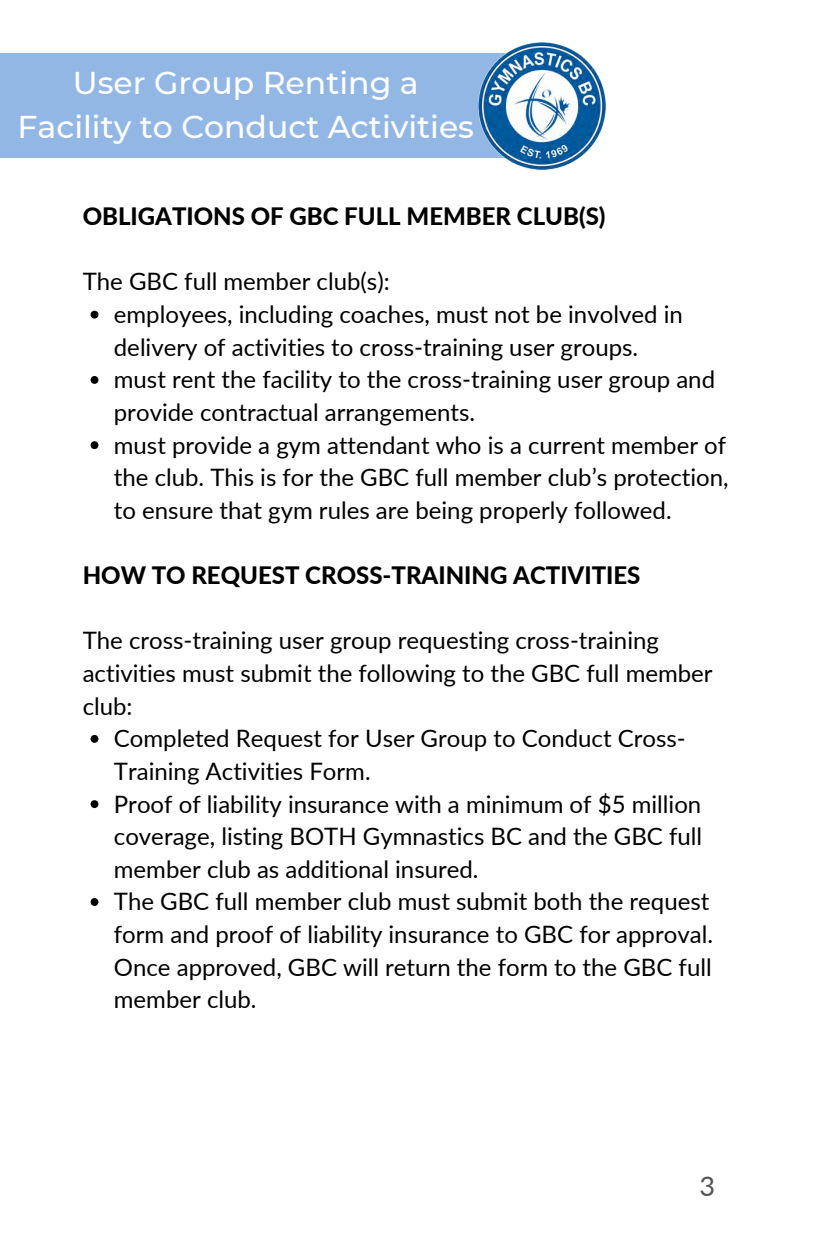
<style>
.page{position:relative;width:827px;height:1240px;background:#fff}
.page>*{position:absolute;margin:0;border:0;box-sizing:border-box;transform-origin:0 0}
.t1{font:500 31.5px/43.8px "Montserrat";color:#fff;text-align:center}
.t2{font:27px "Lato";color:#545454}
.t3{font:24px/32.7px "Lato";color:#000}
.t4{font:800 24px "Lato";color:#000}
</style>
<div class="page">
<svg style="left:91px;top:311px;width:7px;height:8px"></svg>
<svg style="left:91px;top:376px;width:7px;height:8px"></svg>
<svg style="left:91px;top:441px;width:7px;height:8px"></svg>
<svg style="left:91px;top:735px;width:7px;height:8px"></svg>
<svg style="left:91px;top:800px;width:7px;height:8px"></svg>
<svg style="left:91px;top:898px;width:7px;height:8px"></svg>
<div style="left:0;top:54px;width:531px;height:104px;background:#92b7e4"></div>
<img style="left:478px;top:42px;width:127px;height:127px">
<h1 class="t1" style="left:17px;top:61px;width:458px">User Group Renting a<br>Facility to Conduct Activities</h1>
<p class="t4" style="left:83px;top:199px;width:524px">OBLIGATIONS OF GBC FULL MEMBER CLUB(S)</p>
<p class="t3" style="left:114px;top:264px;width:616px;text-indent:-31px">The GBC full member club(s):<br>employees, including coaches, must not be involved in delivery of activities to cross-training user groups.<br>must rent the facility to the cross-training user group and provide contractual arrangements.<br>must provide a gym attendant who is a current member of the club. This is for the GBC full member club’s protection, to ensure that gym rules are being properly followed.</p>
<p class="t4" style="left:83px;top:557px;width:559px">HOW TO REQUEST CROSS-TRAINING ACTIVITIES</p>
<p class="t3" style="left:83px;top:623px;width:631px">The cross-training user group requesting cross-training activities must submit the following to the GBC full member club:</p>
<p class="t3" style="left:114px;top:721px;width:601px">Completed Request for User Group to Conduct Cross-Training Activities Form.<br>Proof of liability insurance with a minimum of $5 million coverage, listing BOTH Gymnastics BC and the GBC full member club as additional insured.<br>The GBC full member club must submit both the request form and proof of liability insurance to GBC for approval.<br>Once approved, GBC will return the form to the GBC full member club.</p>
<p class="t2" style="left:699px;top:1167px;width:17px">3</p>
</div>
